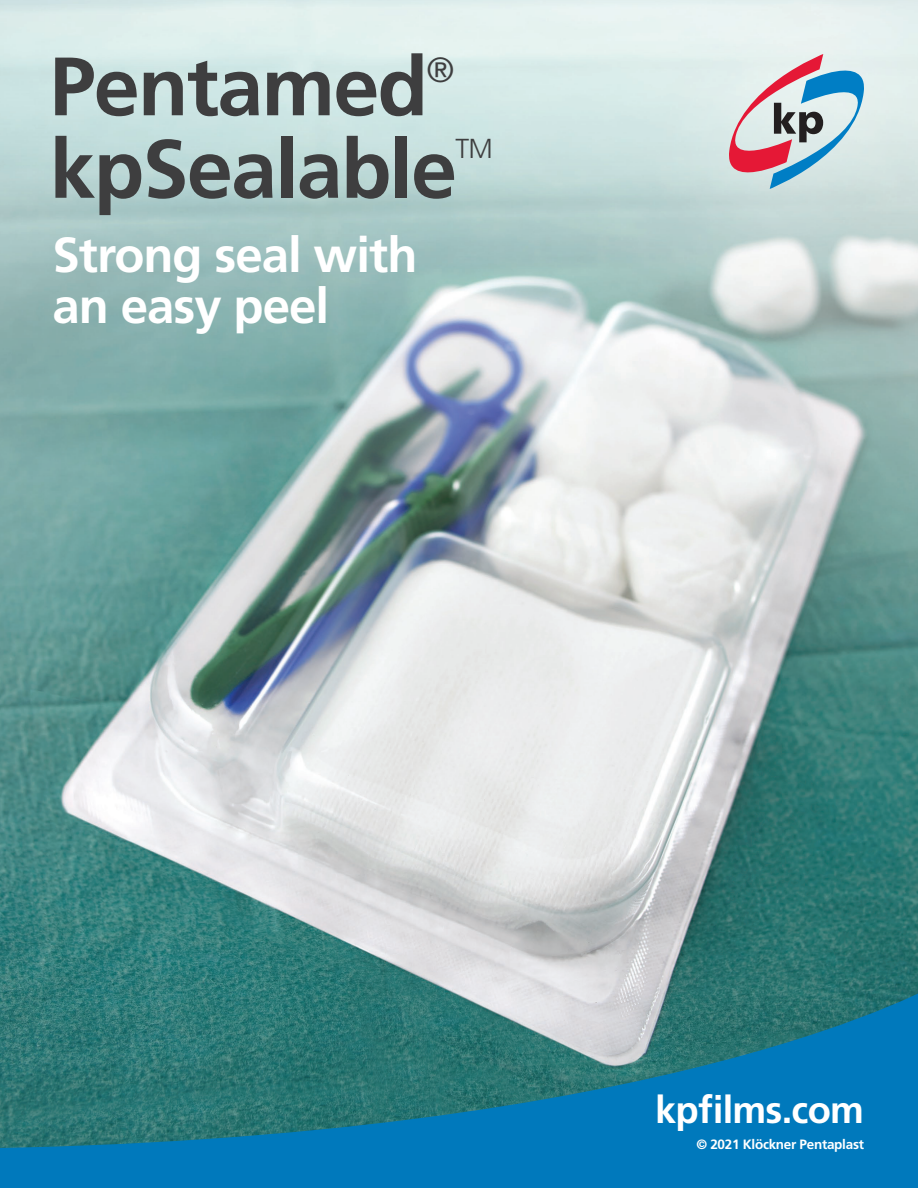
<style>
.page{position:relative;width:918px;height:1188px;background:#fff}
.page>*{position:absolute;margin:0;border:0;box-sizing:border-box;transform-origin:0 0}
.t1{font:700 82.65px "Frutiger";letter-spacing:-.02em;color:#3e3e3f}
.t2{font:700 49.2px/50.8px "Frutiger";letter-spacing:-.02em;color:#fff}
.t3{font:700 38.1px "Frutiger";letter-spacing:-.02em;color:#fff}
.t4{font:300 34.95px "Frutiger";color:#3e3e3f}
.t5{font:300 27.45px "Frutiger";color:#3e3e3f}
.t6{font:700 13.5px "Frutiger";letter-spacing:-.02em;color:#fff}
</style>
<div class="page">
<img style="left:0;top:0;width:918px;height:971px">
<div style="left:623px;top:0;width:295px;height:293px;background:#fff;opacity:.3"></div>
<svg style="left:729px;top:54px;width:135px;height:135px;background:#bbbac5"></svg>
<svg style="left:0;top:971px;width:918px;height:217px;background:#277e98"></svg>
<h1 class="t1" style="left:50px;top:38px;width:380px">Pentamed</h1>
<p class="t4" style="left:427px;top:50px;width:29px">®</p>
<h1 class="t1" style="left:50px;top:120px;width:409px">kpSealable</h1>
<p class="t5" style="left:455px;top:133px;width:39px">TM</p>
<p class="t2" style="left:52px;top:229px;width:366px">Strong seal with an easy peel</p>
<p class="t3" style="left:655px;top:1087px;width:210px">kpfilms.com</p>
<p class="t6" style="left:696px;top:1136px;width:169px">© 2021 Klöckner Pentaplast</p>
</div>
